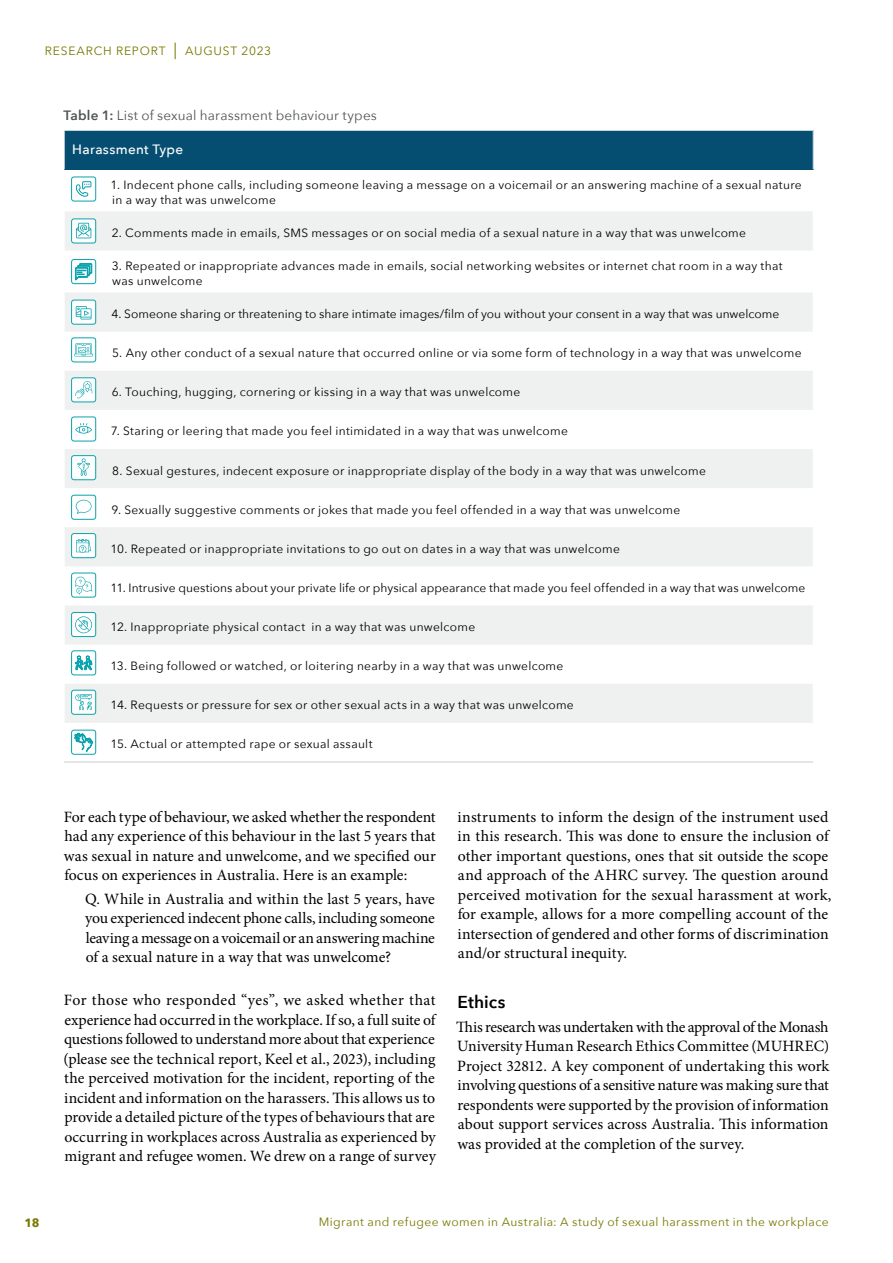
<style>
.page{position:relative;width:893px;height:1263px;background:#fff}
.page>*{position:absolute;margin:0;border:0;box-sizing:border-box;transform-origin:0 0}
.t1{font:600 17.25px "Avenir Next";letter-spacing:.005em;color:#000}
.t2{font:15.75px/19.5px "Minion Pro";letter-spacing:.005em;color:#000;text-align:justify}
.t3{font:13.5px "Avenir Next";letter-spacing:.01em;color:#505554}
.t4{font:500 13.5px "Avenir Next";letter-spacing:.025em;color:#fff}
.t5{font:12px/15px "Avenir Next";letter-spacing:.025em;color:#000}
.t6{font:12px "Avenir Next";letter-spacing:.005em;color:#000}
.t7{font:12px "Avenir Next";letter-spacing:.035em;color:#797700}
.t8{font:12px "Avenir Next";letter-spacing:.065em;color:#797700}
.t9{font:700 12px "Avenir Next";color:#797700}
.s1{font-size:16.5px}
.s2{font-weight:600}
</style>
<div class="page">
<div style="left:64px;top:130px;width:749px;height:39px;background:#064e71"></div>
<svg style="left:65px;top:212px;width:748px;height:511px;fill:#eff0f0"></svg>
<hr style="left:64px;top:130px;width:1px;height:39px;background:#fff">
<hr style="left:64px;top:130px;width:35px;height:1px;background:#fff">
<hr style="left:99px;top:130px;width:715px;height:1px;background:#fff">
<hr style="left:64px;top:762px;width:35px;height:1px;background:#c9cbce">
<hr style="left:99px;top:762px;width:714px;height:1px;background:#c9cbce">
<div style="left:71px;top:177px;width:25px;height:24px;border:1px solid #0ba3ad;border-radius:2px"></div>
<svg style="left:72px;top:219px;width:24px;height:24px"></svg>
<div style="left:71px;top:219px;width:25px;height:24px;border:1px solid #0ba3ad;border-radius:2px"></div>
<div style="left:72px;top:260px;width:24px;height:24px;background:#fff;border-radius:2px"></div>
<div style="left:71px;top:259px;width:25px;height:25px;border:1px solid #0ba3ad;border-radius:2px"></div>
<div style="left:72px;top:300px;width:24px;height:24px;background:#fff;border-radius:2px"></div>
<div style="left:71px;top:300px;width:25px;height:25px;border:1px solid #0ba3ad;border-radius:2px"></div>
<div style="left:72px;top:338px;width:24px;height:24px;background:#fff;border-radius:2px"></div>
<div style="left:71px;top:337px;width:25px;height:25px;border:1px solid #0ba3ad;border-radius:2px"></div>
<div style="left:72px;top:378px;width:24px;height:24px;background:#fff;border-radius:2px"></div>
<div style="left:71px;top:377px;width:25px;height:25px;border:1px solid #0ba3ad;border-radius:2px"></div>
<div style="left:72px;top:417px;width:24px;height:24px;background:#fff;border-radius:2px"></div>
<div style="left:71px;top:417px;width:25px;height:24px;border:1px solid #0ba3ad;border-radius:2px"></div>
<div style="left:72px;top:456px;width:24px;height:24px;background:#fff;border-radius:2px"></div>
<div style="left:71px;top:455px;width:25px;height:25px;border:1px solid #0ba3ad;border-radius:2px"></div>
<div style="left:72px;top:495px;width:24px;height:24px;background:#fff;border-radius:2px"></div>
<div style="left:71px;top:495px;width:25px;height:25px;border:1px solid #0ba3ad;border-radius:2px"></div>
<div style="left:72px;top:534px;width:24px;height:24px;background:#fff;border-radius:2px"></div>
<div style="left:71px;top:533px;width:25px;height:25px;border:1px solid #0ba3ad;border-radius:2px"></div>
<div style="left:72px;top:573px;width:24px;height:24px;background:#fff;border-radius:2px"></div>
<div style="left:71px;top:573px;width:25px;height:24px;border:1px solid #0ba3ad;border-radius:2px"></div>
<div style="left:72px;top:612px;width:24px;height:24px;background:#fff;border-radius:2px"></div>
<div style="left:71px;top:612px;width:25px;height:25px;border:1px solid #0ba3ad;border-radius:2px"></div>
<div style="left:72px;top:651px;width:24px;height:24px;background:#fff;border-radius:2px"></div>
<div style="left:71px;top:650px;width:25px;height:25px;border:1px solid #0ba3ad;border-radius:2px"></div>
<div style="left:72px;top:690px;width:24px;height:24px;background:#fff;border-radius:2px"></div>
<div style="left:71px;top:690px;width:25px;height:25px;border:1px solid #0ba3ad;border-radius:2px"></div>
<div style="left:71px;top:730px;width:25px;height:25px;border:1px solid #0ba3ad;border-radius:2px"></div>
<svg style="left:75px;top:181px;width:16px;height:16px"></svg>
<svg style="left:76px;top:223px;width:15px;height:15px"></svg>
<svg style="left:75px;top:263px;width:17px;height:17px"></svg>
<svg style="left:75px;top:733px;width:18px;height:19px"></svg>
<svg style="left:75px;top:694px;width:17px;height:16px"></svg>
<svg style="left:75px;top:650px;width:17px;height:20px"></svg>
<svg style="left:75px;top:616px;width:17px;height:17px"></svg>
<svg style="left:75px;top:576px;width:17px;height:19px"></svg>
<svg style="left:76px;top:539px;width:15px;height:14px"></svg>
<svg style="left:76px;top:500px;width:16px;height:14px"></svg>
<svg style="left:77px;top:458px;width:13px;height:18px"></svg>
<svg style="left:75px;top:423px;width:17px;height:11px"></svg>
<svg style="left:75px;top:381px;width:17px;height:17px"></svg>
<svg style="left:76px;top:306px;width:16px;height:13px"></svg>
<svg style="left:74px;top:343px;width:19px;height:13px"></svg>
<p class="t8" style="left:45px;top:40px;width:228px">RESEARCH REPORT <span class="s1">|</span> AUGUST 2023</p>
<p class="t3" style="left:64px;top:104px;width:315px"><span class="s2">Table 1:</span> List of sexual harassment behaviour types</p>
<p class="t4" style="left:72px;top:138px;width:112px">Harassment Type</p>
<p class="t5" style="left:111px;top:177px;width:693px">1. Indecent phone calls, including someone leaving a message on a voicemail or an answering machine of a sexual nature in a way that was unwelcome</p>
<p class="t5" style="left:112px;top:225px;width:636px">2. Comments made in emails, SMS messages or on social media of a sexual nature in a way that was unwelcome</p>
<p class="t5" style="left:112px;top:258px;width:672px">3. Repeated or inappropriate advances made in emails, social networking websites or internet chat room in a way that was unwelcome</p>
<p class="t6" style="left:111px;top:304px;width:670px">4. Someone sharing or threatening to share intimate images/film of you without your consent in a way that was unwelcome</p>
<p class="t5" style="left:112px;top:345px;width:691px">5. Any other conduct of a sexual nature that occurred online or via some form of technology in a way that was unwelcome</p>
<p class="t5" style="left:112px;top:384px;width:410px">6. Touching, hugging, cornering or kissing in a way that was unwelcome</p>
<p class="t5" style="left:111px;top:423px;width:459px">7. Staring or leering that made you feel intimidated in a way that was unwelcome</p>
<p class="t5" style="left:112px;top:462px;width:595px">8. Sexual gestures, indecent exposure or inappropriate display of the body in a way that was unwelcome</p>
<p class="t5" style="left:112px;top:501px;width:570px">9. Sexually suggestive comments or jokes that made you feel offended in a way that was unwelcome</p>
<p class="t5" style="left:111px;top:541px;width:511px">10. Repeated or inappropriate invitations to go out on dates in a way that was unwelcome</p>
<p class="t6" style="left:111px;top:578px;width:696px">11. Intrusive questions about your private life or physical appearance that made you feel offended in a way that was unwelcome</p>
<p class="t5" style="left:111px;top:619px;width:366px">12. Inappropriate physical contact in a way that was unwelcome</p>
<p class="t5" style="left:111px;top:658px;width:454px">13. Being followed or watched, or loitering nearby in a way that was unwelcome</p>
<p class="t5" style="left:111px;top:697px;width:465px">14. Requests or pressure for sex or other sexual acts in a way that was unwelcome</p>
<p class="t5" style="left:111px;top:736px;width:263px">15. Actual or attempted rape or sexual assault</p>
<p class="t2" style="left:64px;top:807px;width:374px">For each type of behaviour, we asked whether the respondent had any experience of this behaviour in the last 5 years that was sexual in nature and unwelcome, and we specified our focus on experiences in Australia. Here is an example:</p>
<p class="t2" style="left:85px;top:889px;width:351px">Q. While in Australia and within the last 5 years, have you experienced indecent phone calls, including someone leaving a message on a voicemail or an answering machine of a sexual nature in a way that was unwelcome?</p>
<p class="t2" style="left:63px;top:990px;width:374px">For those who responded “yes”, we asked whether that experience had occurred in the workplace. If so, a full suite of questions followed to understand more about that experience (please see the technical report, Keel et al., 2023), including the perceived motivation for the incident, reporting of the incident and information on the harassers. This allows us to provide a detailed picture of the types of behaviours that are occurring in workplaces across Australia as experienced by migrant and refugee women. We drew on a range of survey</p>
<p class="t2" style="left:458px;top:807px;width:375px;text-align:left">instruments to inform the design of the instrument used in this research. This was done to ensure the inclusion of other important questions, ones that sit outside the scope and approach of the AHRC survey. The question around perceived motivation for the sexual harassment at work, for example, allows for a more compelling account of the intersection of gendered and other forms of discrimination and/or structural inequity.</p>
<p class="t1" style="left:458px;top:987px;width:50px">Ethics</p>
<p class="t2" style="left:456px;top:1017px;width:374px">This research was undertaken with the approval of the Monash University Human Research Ethics Committee (MUHREC)<br>Project 32812. A key component of undertaking this work involving questions of a sensitive nature was making sure that respondents were supported by the provision of information about support services across Australia. This information was provided at the completion of the survey.</p>
<p class="t9" style="left:24px;top:1212px;width:17px">18</p>
<p class="t7" style="left:319px;top:1212px;width:511px">Migrant and refugee women in Australia: A study of sexual harassment in the workplace</p>
</div>
